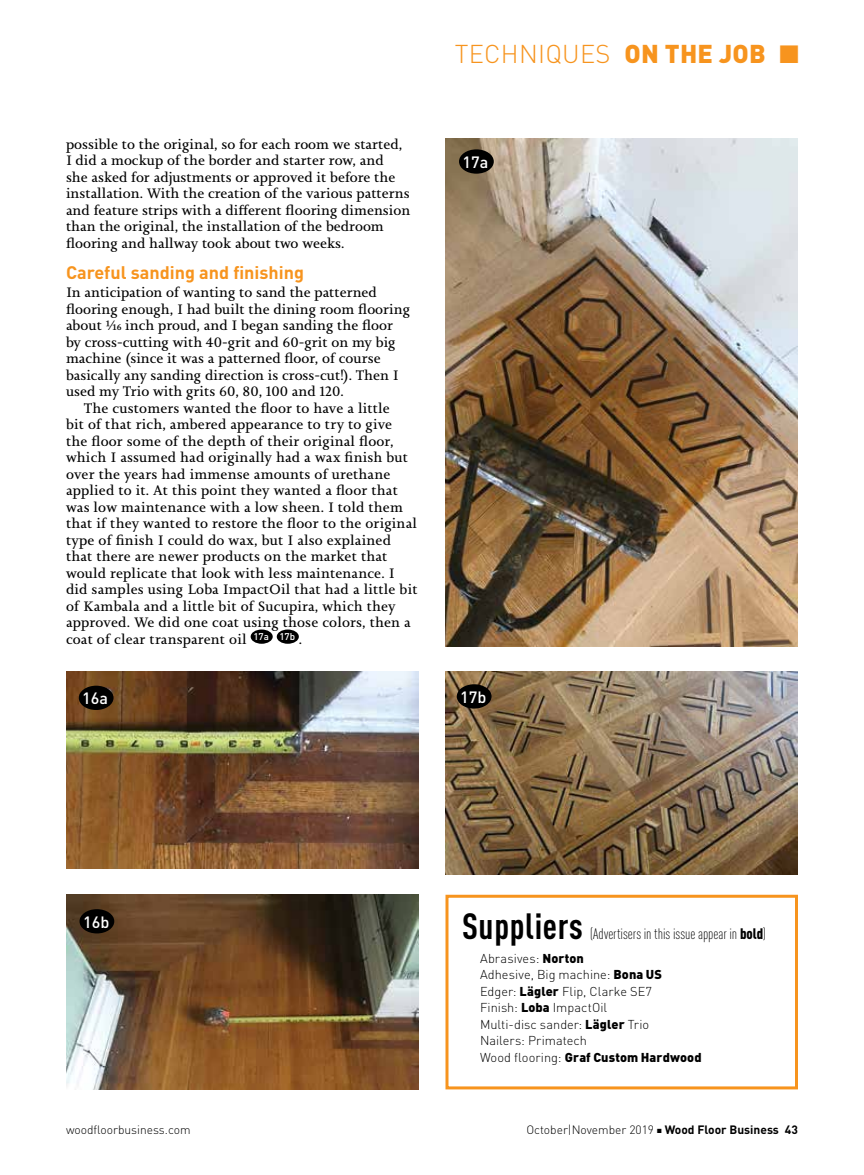
<style>
.page{position:relative;width:864px;height:1175px;background:#fff}
.page>*{position:absolute;margin:0;border:0;box-sizing:border-box;transform-origin:0 0}
.t1{font:700 condensed 36px "DIN Pro";letter-spacing:.02em;color:#000}
.t2{font:300 25.5px "DIN Pro";letter-spacing:.01em;color:#f7941e}
.t3{font:700 18px "DIN Pro";color:#f7941e}
.t4{font:500 16.2px "DIN Pro";color:#fff}
.t5{font:300 condensed 15px "DIN Pro";letter-spacing:-.005em;color:#000}
.t6{font:14.25px/16.5px "Joanna Nova";color:#000}
.t7{font:300 12.75px/16.5px "DIN Pro";letter-spacing:.005em;color:#000}
.t8{font:300 12px "DIN Pro";color:#000}
.s1{font-weight:900}
.s2{font-weight:700}
</style>
<div class="page">
<div style="left:251px;top:629px;width:22px;height:15px;background:#000;border-radius:50%"></div>
<div style="left:277px;top:629px;width:22px;height:15px;background:#000;border-radius:50%"></div>
<img style="left:446px;top:672px;width:352px;height:202px">
<div style="left:457px;top:684px;width:35px;height:24px;background:#000;border-radius:50%"></div>
<img style="left:446px;top:139px;width:352px;height:507px">
<img style="left:66px;top:672px;width:352px;height:196px">
<div style="left:79px;top:685px;width:35px;height:25px;background:#000;border-radius:50%"></div>
<img style="left:66px;top:894px;width:352px;height:195px">
<div style="left:79px;top:909px;width:35px;height:24px;background:#000;border-radius:50%"></div>
<div style="left:459px;top:149px;width:35px;height:25px;background:#000;border-radius:50%"></div>
<div style="left:446px;top:894px;width:352px;height:195px;border:3px solid #f7941e"></div>
<p class="t6" style="left:66px;top:135px;width:346px">possible to the original, so for each room we started, I did a mockup of the border and starter row, and<br>she asked for adjustments or approved it before the installation. With the creation of the various patterns and feature strips with a different flooring dimension than the original, the installation of the bedroom flooring and hallway took about two weeks.</p>
<p class="t3" style="left:66px;top:260px;width:240px">Careful sanding and finishing</p>
<p class="t6" style="left:66px;top:284px;width:346px">In anticipation of wanting to sand the patterned flooring enough, I had built the dining room flooring about 1/16 inch proud, and I began sanding the floor by cross-cutting with 40-grit and 60-grit on my big machine (since it was a patterned floor, of course basically any sanding direction is cross-cut!). Then I used my Trio with grits 60, 80, 100 and 120.</p>
<p class="t6" style="left:66px;top:399px;width:353px;text-indent:18px">The customers wanted the floor to have a little<br>bit of that rich, ambered appearance to try to give<br>the floor some of the depth of their original floor, which I assumed had originally had a wax finish but over the years had immense amounts of urethane applied to it. At this point they wanted a floor that was low maintenance with a low sheen. I told them that if they wanted to restore the floor to the original type of finish I could do wax, but I also explained that there are newer products on the market that would replicate that look with less maintenance. I did samples using Loba ImpactOil that had a little bit of Kambala and a little bit of Sucupira, which they approved. We did one coat using those colors, then a coat of clear transparent oil <sup>17a</sup> <sup>17b</sup> .</p>
<h2 class="t2" style="left:455px;top:34px;width:346px">TECHNIQUES <span class="s1">ON THE JOB</span> ■</h2>
<p class="t4" style="left:463px;top:149px;width:27px">17a</p>
<p class="t4" style="left:82px;top:685px;width:27px">16a</p>
<p class="t4" style="left:460px;top:683px;width:28px">17b</p>
<p class="t4" style="left:83px;top:908px;width:28px">16b</p>
<h1 class="t1" style="left:462px;top:898px;width:122px">Suppliers</h1>
<p class="t7" style="left:480px;top:948px;width:223px">Abrasives: <span class="s1">Norton<br></span>Adhesive, Big machine: <span class="s1">Bona US<br></span>Edger: <span class="s1">Lägler</span> Flip, Clarke SE7<br>Finish: <span class="s1">Loba</span> ImpactOil<br>Multi-disc sander: <span class="s1">Lägler</span> Trio<br>Nailers: Primatech<br>Wood flooring: <span class="s1">Graf Custom Hardwood</span></p>
<p class="t5" style="left:590px;top:923px;width:177px">(Advertisers in this issue appear in <span class="s1">bold</span>)</p>
<p class="t8" style="left:66px;top:1120px;width:126px">woodfloorbusiness.com</p>
<p class="t8" style="left:526px;top:1120px;width:273px">October|November 2019 ■ <span class="s2">Wood Floor Business 43</span></p>
</div>
